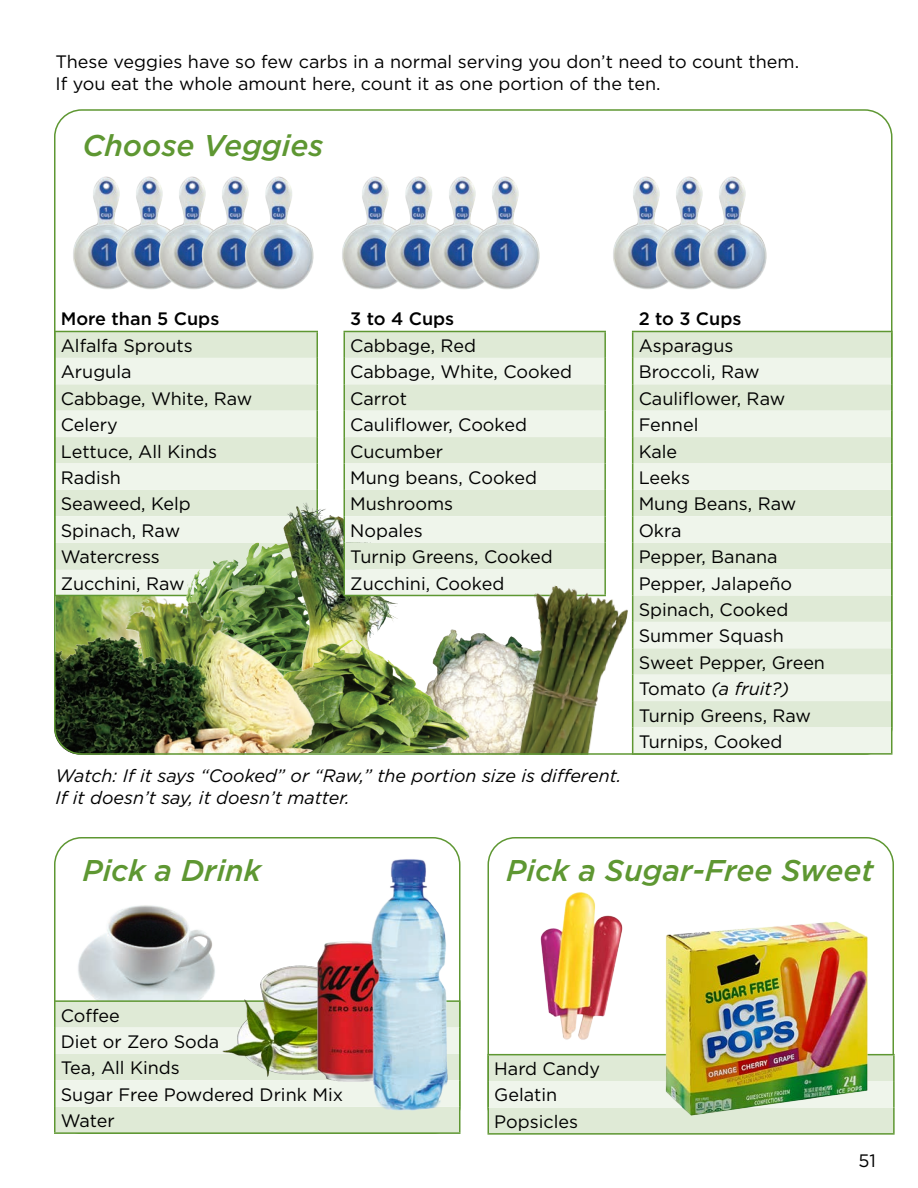
<style>
.page{position:relative;width:918px;height:1188px;background:#fff}
.page>*{position:absolute;margin:0;border:0;box-sizing:border-box;transform-origin:0 0}
.t1{font:italic 500 30px "Gotham";color:#5e9732}
.t2{font:18px/21.6px "Gotham";color:#000}
.t3{font:italic 18px/21.6px "Gotham";color:#000}
.t4{font:500 18px "Gotham";color:#000}
.s1{font-style:normal}
</style>
<div class="page">
<img style="left:78px;top:905px;width:137px;height:95px">
<img style="left:57px;top:596px;width:67px;height:29px">
<div style="left:57px;top:332px;width:260px;height:26px;background:#dfead6"></div>
<svg style="left:57px;top:358px;width:260px;height:237px;background:#e7efe1"></svg>
<hr style="left:54px;top:331px;width:264px;height:1px;background:#5e9732">
<svg style="left:317px;top:332px;width:1px;height:170px"></svg>
<hr style="left:54px;top:595px;width:264px;height:1px;background:#5e9732">
<img style="left:125px;top:525px;width:116px;height:55px">
<img style="left:241px;top:502px;width:160px;height:139px">
<img style="left:442px;top:630px;width:68px;height:122px">
<img style="left:326px;top:641px;width:153px;height:111px">
<img style="left:124px;top:580px;width:125px;height:45px">
<div style="left:345px;top:332px;width:259px;height:26px;background:#dfead6"></div>
<svg style="left:345px;top:358px;width:259px;height:237px;background:#e7f0e1"></svg>
<hr style="left:344px;top:331px;width:262px;height:1px;background:#5e9732">
<hr style="left:604px;top:332px;width:2px;height:26px;background:#5e9732">
<hr style="left:604px;top:358px;width:2px;height:26px;background:#5e9732">
<hr style="left:604px;top:384px;width:2px;height:27px;background:#5e9732">
<hr style="left:604px;top:411px;width:2px;height:26px;background:#5e9732">
<hr style="left:604px;top:437px;width:2px;height:26px;background:#5e9732">
<hr style="left:604px;top:463px;width:2px;height:27px;background:#5e9732">
<hr style="left:604px;top:490px;width:2px;height:26px;background:#5e9732">
<hr style="left:604px;top:516px;width:2px;height:27px;background:#5e9732">
<hr style="left:604px;top:543px;width:2px;height:26px;background:#5e9732">
<svg style="left:344px;top:332px;width:1px;height:263px"></svg>
<hr style="left:604px;top:569px;width:2px;height:26px;background:#5e9732">
<hr style="left:344px;top:595px;width:262px;height:1px;background:#5e9732">
<img style="left:510px;top:583px;width:118px;height:169px">
<img style="left:54px;top:625px;width:272px;height:130px">
<img style="left:73px;top:176px;width:37px;height:114px">
<img style="left:110px;top:176px;width:43px;height:114px">
<img style="left:342px;top:176px;width:37px;height:114px">
<img style="left:153px;top:176px;width:43px;height:114px">
<img style="left:379px;top:176px;width:44px;height:114px">
<img style="left:613px;top:176px;width:37px;height:114px">
<img style="left:196px;top:176px;width:43px;height:114px">
<img style="left:423px;top:176px;width:43px;height:114px">
<img style="left:650px;top:176px;width:43px;height:114px">
<img style="left:239px;top:176px;width:75px;height:114px">
<img style="left:466px;top:176px;width:74px;height:114px">
<img style="left:693px;top:176px;width:74px;height:114px">
<div style="left:633px;top:332px;width:258px;height:26px;background:#dfead6"></div>
<svg style="left:633px;top:358px;width:258px;height:395px;background:#e7efe1"></svg>
<hr style="left:632px;top:331px;width:261px;height:1px;background:#5e9732">
<svg style="left:632px;top:332px;width:1px;height:421px"></svg>
<svg style="left:891px;top:332px;width:1px;height:421px"></svg>
<hr style="left:632px;top:753px;width:261px;height:2px;background:#5e9732">
<hr style="left:54px;top:1002px;width:2px;height:26px;background:#5e9732">
<hr style="left:54px;top:1000px;width:406px;height:2px;background:#5e9732">
<hr style="left:54px;top:1028px;width:2px;height:26px;background:#5e9732">
<hr style="left:54px;top:1054px;width:2px;height:26px;background:#5e9732">
<hr style="left:54px;top:1080px;width:2px;height:27px;background:#5e9732">
<hr style="left:54px;top:1107px;width:2px;height:25px;background:#5e9732">
<svg style="left:55px;top:1002px;width:405px;height:130px;background:#e4eddd"></svg>
<hr style="left:54px;top:1132px;width:406px;height:2px;background:#5e9732">
<img style="left:217px;top:965px;width:91px;height:122px">
<hr style="left:488px;top:1054px;width:407px;height:1px;background:#5e9732">
<hr style="left:893px;top:1055px;width:2px;height:26px;background:#5e9732">
<hr style="left:893px;top:1081px;width:2px;height:26px;background:#5e9732">
<svg style="left:488px;top:1055px;width:406px;height:78px;background:#e2ecda"></svg>
<hr style="left:893px;top:1107px;width:2px;height:26px;background:#5e9732">
<hr style="left:488px;top:1133px;width:407px;height:2px;background:#5e9732">
<img style="left:661px;top:921px;width:208px;height:199px">
<img style="left:308px;top:941px;width:54px;height:155px">
<img style="left:362px;top:849px;width:93px;height:269px">
<img style="left:540px;top:892px;width:83px;height:148px">
<p class="t2" style="left:56px;top:51px;width:745px">These veggies have so few carbs in a normal serving you don’t need to count them.<br>If you eat the whole amount here, count it as one portion of the ten.</p>
<p class="t1" style="left:82px;top:126px;width:242px">Choose Veggies</p>
<p class="t4" style="left:61px;top:307px;width:160px">More than 5 Cups</p>
<p class="t2" style="left:61px;top:334px;width:133px">Alfalfa Sprouts</p>
<p class="t2" style="left:61px;top:361px;width:72px">Arugula</p>
<p class="t2" style="left:61px;top:387px;width:193px">Cabbage, White, Raw</p>
<p class="t2" style="left:61px;top:414px;width:59px">Celery</p>
<p class="t2" style="left:61px;top:440px;width:158px">Lettuce, All Kinds</p>
<p class="t2" style="left:61px;top:466px;width:62px">Radish</p>
<p class="t2" style="left:61px;top:493px;width:132px">Seaweed, Kelp</p>
<p class="t2" style="left:61px;top:519px;width:121px">Spinach, Raw</p>
<p class="t2" style="left:61px;top:546px;width:101px">Watercress</p>
<p class="t2" style="left:61px;top:572px;width:125px">Zucchini, Raw</p>
<p class="t4" style="left:350px;top:307px;width:106px">3 to 4 Cups</p>
<p class="t2" style="left:350px;top:334px;width:127px">Cabbage, Red</p>
<p class="t2" style="left:350px;top:361px;width:223px">Cabbage, White, Cooked</p>
<p class="t2" style="left:350px;top:387px;width:58px">Carrot</p>
<p class="t2" style="left:350px;top:414px;width:178px">Cauliflower, Cooked</p>
<p class="t2" style="left:350px;top:440px;width:94px">Cucumber</p>
<p class="t2" style="left:350px;top:466px;width:188px">Mung beans, Cooked</p>
<p class="t2" style="left:350px;top:493px;width:104px">Mushrooms</p>
<p class="t2" style="left:350px;top:519px;width:74px">Nopales</p>
<p class="t2" style="left:350px;top:546px;width:204px">Turnip Greens, Cooked</p>
<p class="t2" style="left:350px;top:572px;width:156px">Zucchini, Cooked</p>
<p class="t3" style="left:56px;top:765px;width:568px">Watch: If it says “Cooked” or “Raw,” the portion size is different.<br>If it doesn’t say, it doesn’t matter.</p>
<p class="t4" style="left:639px;top:307px;width:104px">2 to 3 Cups</p>
<p class="t2" style="left:639px;top:334px;width:96px">Asparagus</p>
<p class="t2" style="left:639px;top:361px;width:123px">Broccoli, Raw</p>
<p class="t2" style="left:639px;top:387px;width:148px">Cauliflower, Raw</p>
<p class="t2" style="left:639px;top:414px;width:61px">Fennel</p>
<p class="t2" style="left:639px;top:440px;width:40px">Kale</p>
<p class="t2" style="left:639px;top:466px;width:53px">Leeks</p>
<p class="t2" style="left:639px;top:493px;width:159px">Mung Beans, Raw</p>
<p class="t2" style="left:639px;top:519px;width:44px">Okra</p>
<p class="t2" style="left:639px;top:546px;width:141px">Pepper, Banana</p>
<p class="t2" style="left:639px;top:572px;width:155px">Pepper, Jalapeño</p>
<p class="t2" style="left:639px;top:598px;width:151px">Spinach, Cooked</p>
<p class="t2" style="left:639px;top:625px;width:147px">Summer Squash</p>
<p class="t2" style="left:639px;top:651px;width:188px">Sweet Pepper, Green</p>
<p class="t3" style="left:639px;top:678px;width:152px"><span class="s1">Tomato</span> (a fruit?)</p>
<p class="t2" style="left:639px;top:704px;width:174px">Turnip Greens, Raw</p>
<p class="t2" style="left:639px;top:730px;width:145px">Turnips, Cooked</p>
<p class="t1" style="left:82px;top:851px;width:180px">Pick a Drink</p>
<p class="t1" style="left:506px;top:851px;width:369px">Pick a Sugar-Free Sweet</p>
<p class="t2" style="left:61px;top:1004px;width:61px">Coffee</p>
<p class="t2" style="left:61px;top:1030px;width:160px">Diet or Zero Soda</p>
<p class="t2" style="left:61px;top:1057px;width:121px">Tea, All Kinds</p>
<p class="t2" style="left:61px;top:1083px;width:284px">Sugar Free Powdered Drink Mix</p>
<p class="t2" style="left:61px;top:1110px;width:55px">Water</p>
<p class="t2" style="left:494px;top:1058px;width:107px">Hard Candy</p>
<p class="t2" style="left:494px;top:1084px;width:64px">Gelatin</p>
<p class="t2" style="left:494px;top:1110px;width:85px">Popsicles</p>
<p class="t2" style="left:859px;top:1149px;width:19px">51</p>
</div>
